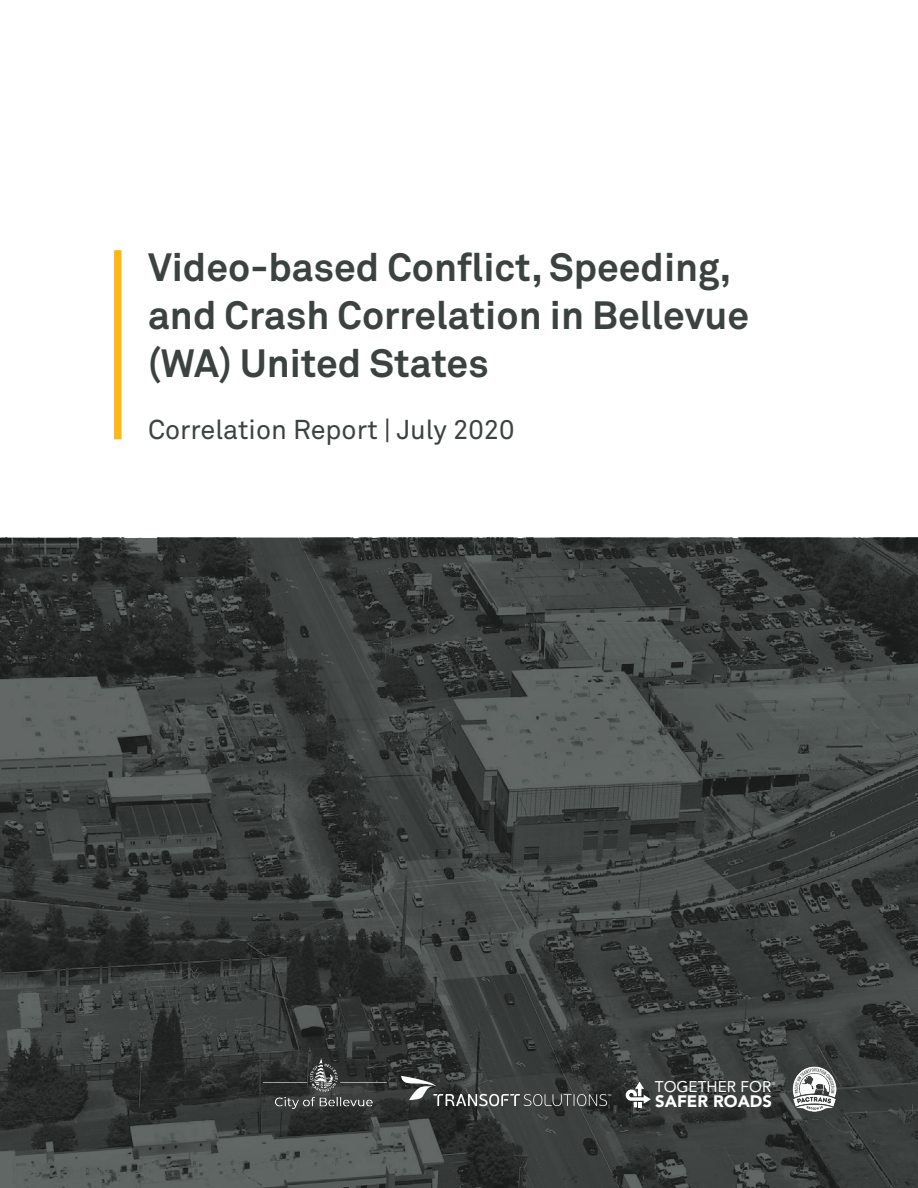
<style>
.page{position:relative;width:918px;height:1188px;background:#fff}
.page>*{position:absolute;margin:0;border:0;box-sizing:border-box;transform-origin:0 0}
.t1{font:700 39px/48px "Akkurat Pro";color:#3c4240}
.t2{font:27px "Akkurat Pro";color:#3c4240}
.t3{font:900 16.65px "Avenir";color:#fff}
.t4{font:15.45px "Avenir";color:#fff}
.t5{font:4.35px "Avenir";color:#fff}
</style>
<div class="page">
<img style="left:0;top:538px;width:918px;height:650px">
<div style="left:114px;top:250px;width:8px;height:189px;background:#fcb814"></div>
<svg style="left:626px;top:1082px;width:25px;height:25px"></svg>
<img style="left:260px;top:1054px;width:131px;height:55px">
<img style="left:792px;top:1067px;width:45px;height:44px">
<svg style="left:401px;top:1076px;width:210px;height:30px;background:#4f5251"></svg>
<p class="t1" style="left:148px;top:243px;width:603px">Video-based Conflict, Speeding, and Crash Correlation in Bellevue (WA) United States</p>
<p class="t2" style="left:148px;top:414px;width:368px">Correlation Report | July 2020</p>
<p class="t4" style="left:655px;top:1075px;width:118px">TOGETHER FOR</p>
<p class="t3" style="left:655px;top:1087px;width:118px">SAFER ROADS</p>
<p class="t5" style="left:772px;top:1080px;width:5px">®</p>
</div>
